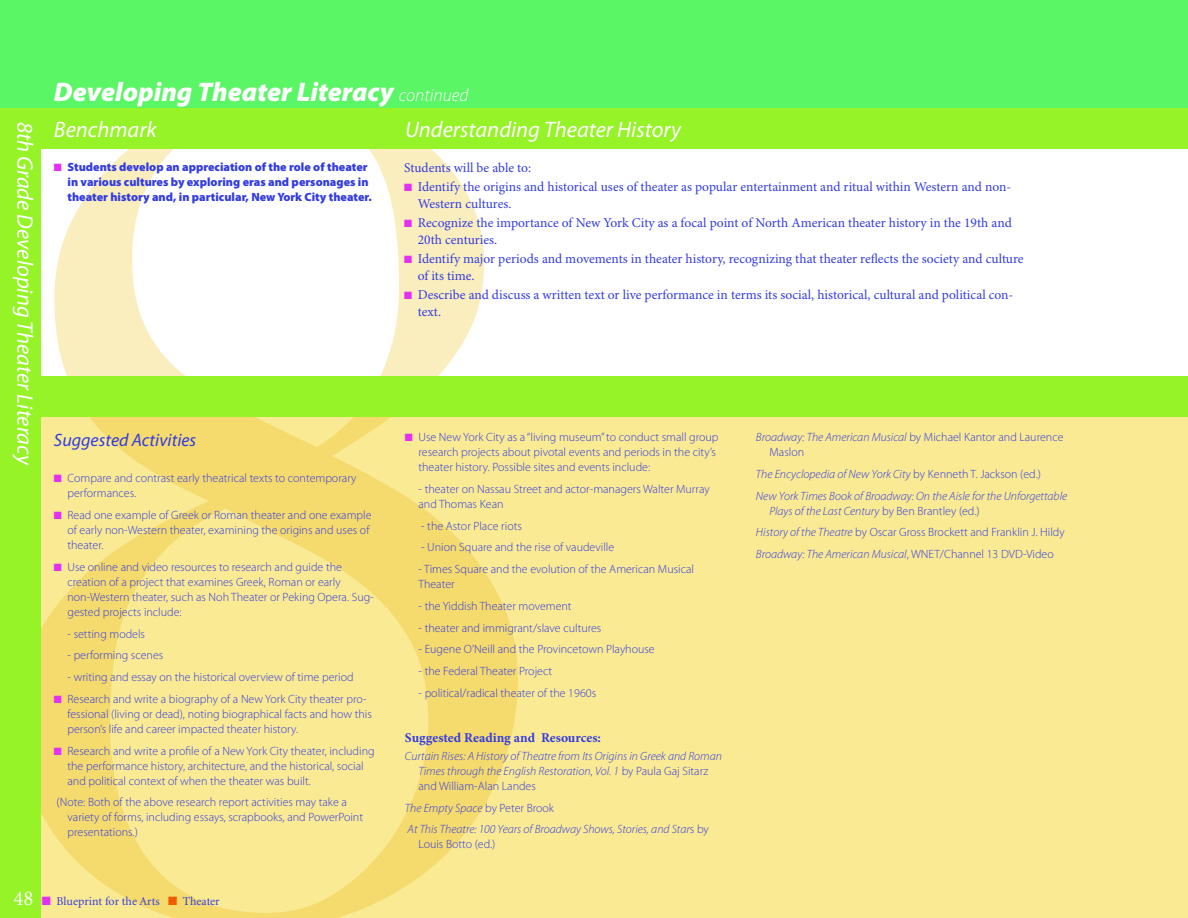
<style>
.page{position:relative;width:1188px;height:918px;background:#fff}
.page>*{position:absolute;margin:0;border:0;box-sizing:border-box;transform-origin:0 0}
.t1{font:italic 900 27px "Myriad Pro";color:#fff}
.t2{font:italic 22.5px "Myriad Pro";color:#fff}
.t3{font:italic 18px "Myriad Pro";color:#333cdf}
.t4{font:13.5px/16.5px "Minion Pro";color:#333cdf}
.t5{font:700 13.5px "Minion Pro";color:#333cdf}
.t6{font:300 12px/15px "Myriad Pro";color:#333cdf}
.t7{font:italic 300 12px/15px "Myriad Pro";color:#333cdf}
.t8{font:900 12px/15px "Myriad Pro";color:#333cdf}
.t9{font:12px "Minion";color:#333cdf}
.s1{font-weight:300;font-size:18px}
.s2{color:#e330f4}
.s3{font-style:normal}
.s4{font-style:italic}
.s5{font-size:21px;color:#fff}
.s6{color:#f15b02}
</style>
<div class="page">
<div style="left:39px;top:416px;width:1149px;height:502px;background:#faea94"></div>
<svg style="left:40px;top:148px;width:478px;height:770px"></svg>
<div style="left:0;top:377px;width:1188px;height:40px;background:#95f327"></div>
<div style="left:0;top:0;width:1188px;height:108px;background:#5af665"></div>
<div style="left:0;top:108px;width:1188px;height:40px;background:#95f327"></div>
<div style="left:0;top:108px;width:40px;height:810px;background:#95f327"></div>
<h2 class="t2" style="left:37px;top:122px;width:346px;rotate:90deg">8th Grade Developing Theater Literacy</h2>
<h1 class="t1" style="left:54px;top:76px;width:416px">Developing Theater Literacy <span class="s1">continued</span></h1>
<h2 class="t2" style="left:54px;top:118px;width:104px">Benchmark</h2>
<h2 class="t2" style="left:405px;top:118px;width:278px">Understanding Theater History</h2>
<p class="t8" style="left:67px;top:160px;width:306px;text-indent:-14px"><span class="s2">■</span> Students develop an appreciation of the role of theater in various cultures by exploring eras and personages in theater history and, in particular, New York City theater.</p>
<p class="t4" style="left:404px;top:160px;width:128px">Students will be able to:</p>
<p class="t4" style="left:418px;top:179px;width:595px;text-indent:-14px"><span class="s2">■</span> Identify the origins and historical uses of theater as popular entertainment and ritual within Western and non-<br>Western cultures.</p>
<p class="t4" style="left:418px;top:215px;width:596px;text-indent:-14px"><span class="s2">■</span> Recognize the importance of New York City as a focal point of North American theater history in the 19th and<br>20th centuries.</p>
<p class="t4" style="left:418px;top:251px;width:607px;text-indent:-14px"><span class="s2">■</span> Identify major periods and movements in theater history, recognizing that theater reflects the society and culture of its time.</p>
<p class="t4" style="left:418px;top:287px;width:597px;text-indent:-14px"><span class="s2">■</span> Describe and discuss a written text or live performance in terms its social, historical, cultural and political con&shy;text.</p>
<h3 class="t3" style="left:54px;top:430px;width:144px">Suggested Activities</h3>
<p class="t6" style="left:67px;top:471px;width:291px;text-indent:-14px"><span class="s2">■</span> Compare and contrast early theatrical texts to contemporary performances.</p>
<p class="t6" style="left:67px;top:508px;width:306px;text-indent:-14px"><span class="s2">■</span> Read one example of Greek or Roman theater and one example of early non-Western theater, examining the origins and uses of theater.</p>
<p class="t6" style="left:67px;top:559px;width:308px;text-indent:-13px"><span class="s2">■</span> Use online and video resources to research and guide the creation of a project that examines Greek, Roman or early non-Western theater, such as Noh Theater or Peking Opera. Sug&shy;gested projects include:</p>
<p class="t6" style="left:67px;top:626px;width:79px">- setting models</p>
<p class="t6" style="left:67px;top:648px;width:97px">- performing scenes</p>
<p class="t6" style="left:67px;top:670px;width:288px">- writing and essay on the historical overview of time period</p>
<p class="t6" style="left:67px;top:691px;width:306px;text-indent:-13px"><span class="s2">■</span> Research and write a biography of a New York City theater pro&shy;fessional (living or dead), noting biographical facts and how this person’s life and career impacted theater history.</p>
<p class="t6" style="left:67px;top:743px;width:309px;text-indent:-14px"><span class="s2">■</span> Research and write a profile of a New York City theater, including the performance history, architecture, and the historical, social and political context of when the theater was built.</p>
<p class="t6" style="left:67px;top:795px;width:297px;text-indent:-11px">(Note: Both of the above research report activities may take a variety of forms, including essays, scrapbooks, and PowerPoint presentations.)</p>
<p class="t6" style="left:418px;top:430px;width:302px;text-indent:-14px"><span class="s2">■</span> Use New York City as a “living museum” to conduct small group research projects about pivotal events and periods in the city’s theater history. Possible sites and events include:</p>
<p class="t6" style="left:418px;top:481px;width:293px">- theater on Nassau Street and actor-managers Walter Murray and Thomas Kean</p>
<p class="t6" style="left:421px;top:518px;width:102px">- the Astor Place riots</p>
<p class="t6" style="left:421px;top:540px;width:195px">- Union Square and the rise of vaudeville</p>
<p class="t6" style="left:418px;top:562px;width:277px">- Times Square and the evolution of the American Musical<br>Theater</p>
<p class="t6" style="left:418px;top:598px;width:155px">- the Yiddish Theater movement</p>
<p class="t6" style="left:418px;top:620px;width:184px">- theater and immigrant/slave cultures</p>
<p class="t6" style="left:418px;top:642px;width:238px">- Eugene O’Neill and the Provincetown Playhouse</p>
<p class="t6" style="left:418px;top:664px;width:135px">- the Federal Theater Project</p>
<p class="t6" style="left:418px;top:685px;width:179px">- political/radical theater of the 1960s</p>
<p class="t5" style="left:405px;top:729px;width:198px">Suggested Reading and Resources:</p>
<p class="t7" style="left:418px;top:749px;width:305px;text-indent:-14px">Curtain Rises: A History of Theatre from Its Origins in Greek and Roman<br>Times through the English Restoration<span class="s3">,</span> Vol. 1 <span class="s3">by Paula Gaj Sitarz and William-Alan Landes</span></p>
<p class="t7" style="left:405px;top:797px;width:305px;line-height:21.8px">The Empty Space <span class="s3">by Peter Brook<br></span>At This Theatre: 100 Years of Broadway Shows, Stories, and Star<span class="s3">s by</span></p>
<p class="t6" style="left:418px;top:837px;width:78px">Louis Botto (ed.)</p>
<p class="t6" style="left:770px;top:430px;width:296px;text-indent:-14px"><span class="s4">Broadway: The American Musical</span> by Michael Kantor and Laurence<br>Maslon</p>
<p class="t7" style="left:756px;top:463px;width:313px;line-height:21.8px">The Encyclopedia of New York City <span class="s3">by Kenneth T. Jackson (ed.)<br></span>New York Times Book of Broadway: On the Aisle for the Unforgettable</p>
<p class="t6" style="left:756px;top:500px;width:310px;line-height:21.8px;text-indent:14px"><span class="s4">Plays of the Last Century</span> by Ben Brantley (ed.)<br><span class="s4">History of the Theatre</span> by Oscar Gross Brockett and Franklin J. Hildy<br><span class="s4">Broadway: The American Musical</span>, WNET/Channel 13 DVD-Video</p>
<p class="t9" style="left:13px;top:895px;width:208px"><span class="s5">48</span> <span class="s2">■</span> Blueprint for the Arts <span class="s6">■</span> Theater</p>
</div>
